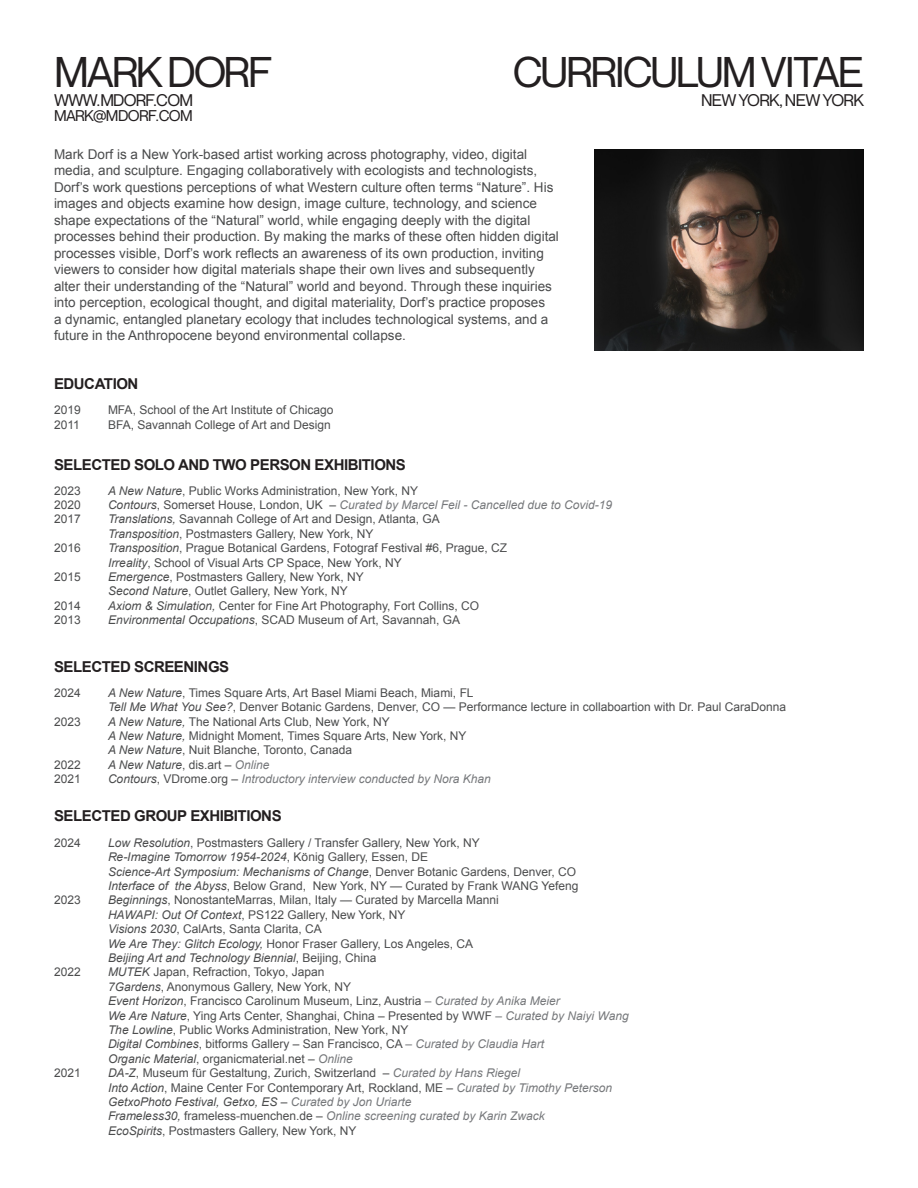
<style>
.page{position:relative;width:918px;height:1188px;background:#fff}
.page>*{position:absolute;margin:0;border:0;box-sizing:border-box;transform-origin:0 0}
.t1{font:42px "Neue Montreal";letter-spacing:-.05em;color:#231f20}
.t2{font:16.5px "Neue Montreal";letter-spacing:-.04em;color:#231f20}
.t3{font:15.15px "Neue Montreal";letter-spacing:-.04em;color:#231f20}
.t4{font:700 15px "Arial";letter-spacing:-.03em;color:#231f20}
.t5{font:13.5px/16.5px "Arial";color:#4b4c4d}
.t6{font:12px/14.4px "Arial";color:#4b4c4d}
.t7{font:italic 12px "Arial";color:#4b4c4d}
.t8{font:italic 12px "Arial";color:#76787b}
.s1{font-style:italic}
.s2{color:#4b4c4d}
.s3{font-style:normal;color:#4b4c4d}
.s4{font-style:normal}
.s5{color:#76787b}
.s6{font-style:italic;color:#76787b}
</style>
<div class="page">
<img style="left:594px;top:149px;width:270px;height:202px">
<p class="t1" style="left:54px;top:46px;width:220px">MARK DORF</p>
<p class="t2" style="left:54px;top:90px;width:141px">WWW.MDORF.COM</p>
<p class="t3" style="left:54px;top:106px;width:140px">MARK@MDORF.COM</p>
<p class="t1" style="left:513px;top:46px;width:353px">CURRICULUM VITAE</p>
<p class="t2" style="left:701px;top:90px;width:164px">NEW YORK, NEW YORK</p>
<p class="t5" style="left:54px;top:146px;width:506px">Mark Dorf is a New York-based artist working across photography, video, digital media, and sculpture. Engaging collaboratively with ecologists and technologists, Dorf’s work questions perceptions of what Western culture often terms “Nature”. His images and objects examine how design, image culture, technology, and science shape expectations of the “Natural” world, while engaging deeply with the digital processes behind their production. By making the marks of these often hidden digital processes visible, Dorf’s work reflects an awareness of its own production, inviting viewers to consider how digital materials shape their own lives and subsequently alter their understanding of the “Natural” world and beyond. Through these inquiries into perception, ecological thought, and digital materiality, Dorf’s practice proposes<br>a dynamic, entangled planetary ecology that includes technological systems, and a future in the Anthropocene beyond environmental collapse.</p>
<p class="t4" style="left:54px;top:374px;width:86px">EDUCATION</p>
<p class="t6" style="left:54px;top:403px;width:28px">2019</p>
<p class="t6" style="left:108px;top:403px;width:227px">MFA, School of the Art Institute of Chicago</p>
<p class="t6" style="left:54px;top:417px;width:27px">2011</p>
<p class="t6" style="left:108px;top:417px;width:224px">BFA, Savannah College of Art and Design</p>
<p class="t4" style="left:54px;top:455px;width:353px">SELECTED SOLO AND TWO PERSON EXHIBITIONS</p>
<p class="t6" style="left:54px;top:483px;width:28px">2023</p>
<p class="t6" style="left:108px;top:483px;width:312px"><span class="s1">A New Nature</span>, Public Works Administration, New York, NY</p>
<p class="t6" style="left:54px;top:498px;width:28px">2020</p>
<p class="t8" style="left:108px;top:497px;width:506px"><span class="s2">Contours</span><span class="s3">, Somerset House, London, UK –</span> Curated by Marcel Feil - Cancelled due to Covid-19</p>
<p class="t6" style="left:54px;top:512px;width:28px">2017</p>
<p class="t6" style="left:108px;top:512px;width:333px"><span class="s1">Translations,</span> Savannah College of Art and Design, Atlanta, GA</p>
<p class="t6" style="left:108px;top:526px;width:267px"><span class="s1">Transposition</span>, Postmasters Gallery, New York, NY</p>
<p class="t6" style="left:54px;top:541px;width:28px">2016</p>
<p class="t6" style="left:108px;top:541px;width:401px"><span class="s1">Transposition</span>, Prague Botanical Gardens, Fotograf Festival #6, Prague, CZ</p>
<p class="t6" style="left:108px;top:555px;width:295px"><span class="s1">Irreality</span>, School of Visual Arts CP Space, New York, NY</p>
<p class="t6" style="left:54px;top:570px;width:28px">2015</p>
<p class="t6" style="left:108px;top:570px;width:257px"><span class="s1">Emergence</span>, Postmasters Gallery, New York, NY</p>
<p class="t6" style="left:108px;top:584px;width:241px"><span class="s1">Second Nature</span>, Outlet Gallery, New York, NY</p>
<p class="t6" style="left:54px;top:598px;width:28px">2014</p>
<p class="t6" style="left:108px;top:598px;width:373px"><span class="s1">Axiom &amp; Simulation,</span> Center for Fine Art Photography, Fort Collins, CO</p>
<p class="t6" style="left:54px;top:613px;width:28px">2013</p>
<p class="t6" style="left:108px;top:613px;width:354px"><span class="s1">Environmental Occupations</span>, SCAD Museum of Art, Savannah, GA</p>
<p class="t4" style="left:54px;top:657px;width:177px">SELECTED SCREENINGS</p>
<p class="t6" style="left:54px;top:686px;width:28px">2024</p>
<p class="t6" style="left:108px;top:686px;width:367px"><span class="s1">A New Nature</span>, Times Square Arts, Art Basel Miami Beach, Miami, FL</p>
<p class="t6" style="left:108px;top:700px;width:680px"><span class="s1">Tell Me What You See?</span>, Denver Botanic Gardens, Denver, CO — Performance lecture in collaboartion with Dr. Paul CaraDonna</p>
<p class="t6" style="left:54px;top:714px;width:28px">2023</p>
<p class="t6" style="left:108px;top:714px;width:283px"><span class="s1">A New Nature,</span> The National Arts Club, New York, NY</p>
<p class="t6" style="left:108px;top:729px;width:360px"><span class="s1">A New Nature,</span> Midnight Moment, Times Square Arts, New York, NY</p>
<p class="t6" style="left:108px;top:743px;width:246px"><span class="s1">A New Nature</span>, Nuit Blanche, Toronto, Canada</p>
<p class="t6" style="left:54px;top:758px;width:28px">2022</p>
<p class="t7" style="left:108px;top:757px;width:163px">A New Nature<span class="s4">, dis.art –</span> <span class="s5">Online</span></p>
<p class="t6" style="left:54px;top:772px;width:28px">2021</p>
<p class="t8" style="left:108px;top:771px;width:384px"><span class="s2">Contours</span><span class="s3">, VDrome.org –</span> Introductory interview conducted by Nora Khan</p>
<p class="t4" style="left:54px;top:806px;width:229px">SELECTED GROUP EXHIBITIONS</p>
<p class="t6" style="left:54px;top:836px;width:28px">2024</p>
<p class="t6" style="left:108px;top:836px;width:373px"><span class="s1">Low Resolution</span>, Postmasters Gallery / Transfer Gallery, New York, NY</p>
<p class="t7" style="left:108px;top:849px;width:322px">Re-Imagine Tomorrow 1954-2024<span class="s4">, König Gallery, Essen, DE</span></p>
<p class="t7" style="left:108px;top:864px;width:470px">Science-Art Symposium: Mechanisms of Change<span class="s4">, Denver Botanic Gardens, Denver, CO</span></p>
<p class="t6" style="left:108px;top:879px;width:472px"><span class="s1">Interface of the Abyss</span>, Below Grand, New York, NY — Curated by Frank WANG Yefeng</p>
<p class="t6" style="left:54px;top:893px;width:28px">2023</p>
<p class="t6" style="left:108px;top:893px;width:392px"><span class="s1">Beginnings</span>, NonostanteMarras, Milan, Italy — Curated by Marcella Manni</p>
<p class="t6" style="left:108px;top:908px;width:299px"><span class="s1">HAWAPI: Out Of Context</span>, PS122 Gallery, New York, NY</p>
<p class="t6" style="left:108px;top:922px;width:367px"><span class="s1">Visions 2030</span>, CalArts, Santa Clarita, CA<br><span class="s1">We Are They: Glitch Ecology,</span> Honor Fraser Gallery, Los Angeles, CA</p>
<p class="t7" style="left:108px;top:950px;width:270px">Beijing Art and Technology Biennial<span class="s4">, Beijing, China</span></p>
<p class="t6" style="left:54px;top:965px;width:28px">2022</p>
<p class="t6" style="left:108px;top:965px;width:218px"><span class="s1">MUTEK</span> Japan, Refraction, Tokyo, Japan</p>
<p class="t6" style="left:108px;top:980px;width:245px"><span class="s1">7Gardens</span>, Anonymous Gallery, New York, NY</p>
<p class="t6" style="left:108px;top:994px;width:453px"><span class="s1">Event Horizon</span>, Francisco Carolinum Museum, Linz, Austria <span class="s6">– Curated by Anika Meier</span></p>
<p class="t6" style="left:108px;top:1008px;width:522px"><span class="s1">We Are Nature</span>, Ying Arts Center, Shanghai, China – Presented by WWF <span class="s6">– Curated by Naiyi Wang</span></p>
<p class="t6" style="left:108px;top:1023px;width:302px"><span class="s1">The Lowline</span>, Public Works Administration, New York, NY</p>
<p class="t6" style="left:108px;top:1037px;width:438px"><span class="s1">Digital Combines</span>, bitforms Gallery – San Francisco, CA <span class="s6">– Curated by Claudia Hart</span></p>
<p class="t6" style="left:108px;top:1052px;width:246px"><span class="s1">Organic Material</span>, organicmaterial.net – <span class="s6">Online</span></p>
<p class="t6" style="left:54px;top:1066px;width:28px">2021</p>
<p class="t6" style="left:108px;top:1066px;width:414px"><span class="s1">DA-Z</span>, Museum für Gestaltung, Zurich, Switzerland – <span class="s6">Curated by Hans Riegel</span></p>
<p class="t6" style="left:108px;top:1080px;width:506px"><span class="s1">Into Action</span>, Maine Center For Contemporary Art, Rockland, ME – <span class="s6">Curated by Timothy Peterson</span></p>
<p class="t7" style="left:108px;top:1094px;width:305px">GetxoPhoto Festival, Getxo, ES <span class="s4">–</span> <span class="s5">Curated by Jon Uriarte</span></p>
<p class="t8" style="left:108px;top:1108px;width:438px"><span class="s2">Frameless30,</span> <span class="s3">frameless-muenchen.de –</span> Online screening curated by Karin Zwack</p>
<p class="t6" style="left:108px;top:1124px;width:250px"><span class="s1">EcoSpirits</span>, Postmasters Gallery, New York, NY</p>
</div>
